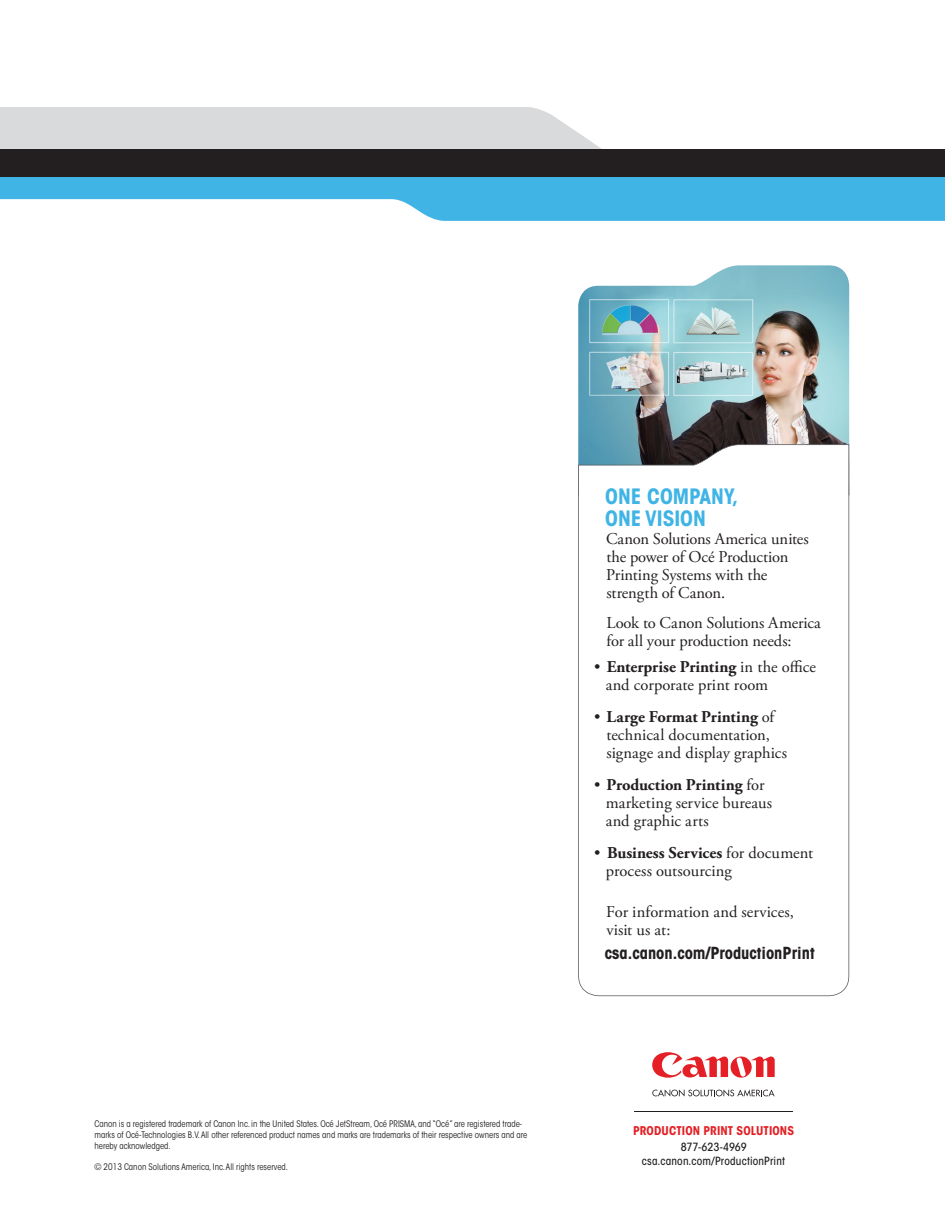
<style>
.page{position:relative;width:945px;height:1215px;background:#fff}
.page>*{position:absolute;margin:0;border:0;box-sizing:border-box;transform-origin:0 0}
.t1{font:700 condensed 21px/21.6px "ITC Avant Garde Std";color:#3fb4e5}
.t2{font:16.5px/18px "Adobe Garamond Pro";color:#231f20}
.t3{font:700 condensed 16.5px "ITC Avant Garde Std";color:#231f20}
.t4{font:700 condensed 12px "ITC Avant Garde Std";letter-spacing:.01em;color:#e41f25}
.t5{font:500 condensed 11.25px/13.5px "ITC Avant Garde Std";letter-spacing:.01em;color:#231f20;text-align:center}
.t6{font:condensed 9px/10.8px "ITC Avant Garde Std";color:#231f20}
.s1{font-weight:700}
</style>
<div class="page">
<svg style="left:652px;top:1089px;width:123px;height:8px"></svg>
<svg style="left:652px;top:1052px;width:123px;height:26px"></svg>
<hr style="left:634px;top:1111px;width:159px;height:1px;background:#231f20">
<div style="left:0;top:107px;width:602px;height:42px;background:#d9dadc"></div>
<svg style="left:0;top:176px;width:945px;height:45px"></svg>
<div style="left:0;top:149px;width:945px;height:27px;background:#231f20"></div>
<img style="left:578px;top:265px;width:271px;height:179px">
<svg style="left:578px;top:444px;width:271px;height:552px"></svg>
<p class="t6" style="left:94px;top:1119px;width:435px">Canon is a registered trademark of Canon Inc. in the United States. Océ JetStream, Océ PRISMA, and “Océ” are registered trade&shy;marks of Océ-Technologies B.V. All other referenced product names and marks are trademarks of their respective owners and are hereby acknowledged.</p>
<p class="t6" style="left:94px;top:1162px;width:195px">© 2013 Canon Solutions America, Inc. All rights reserved.</p>
<p class="t1" style="left:605px;top:486px;width:135px">ONE COMPANY,<br>ONE VISION</p>
<p class="t2" style="left:606px;top:531px;width:204px">Canon Solutions America unites the power of Océ Production<br>Printing Systems with the strength of Canon.</p>
<p class="t2" style="left:606px;top:615px;width:216px">Look to Canon Solutions America for all your production needs:</p>
<p class="t2" style="left:606px;top:660px;width:212px;text-indent:-11px">• <span class="s1">Enterprise Printing</span> in the office and corporate print room</p>
<p class="t2" style="left:606px;top:710px;width:182px;text-indent:-12px">• <span class="s1">Large Format Printing</span> of technical documentation, signage and display graphics</p>
<p class="t2" style="left:606px;top:778px;width:168px;text-indent:-11px">• <span class="s1">Production Printing</span> for marketing service bureaus and graphic arts</p>
<p class="t2" style="left:606px;top:846px;width:209px;text-indent:-12px">• <span class="s1">Business Services</span> for document process outsourcing</p>
<p class="t2" style="left:606px;top:904px;width:189px">For information and services, visit us at:</p>
<p class="t3" style="left:605px;top:946px;width:211px">csa.canon.com/ProductionPrint</p>
<p class="t4" style="left:633px;top:1126px;width:162px">PRODUCTION PRINT SOLUTIONS</p>
<p class="t5" style="left:642px;top:1141px;width:145px">877-623-4969 csa.canon.com/ProductionPrint</p>
</div>
